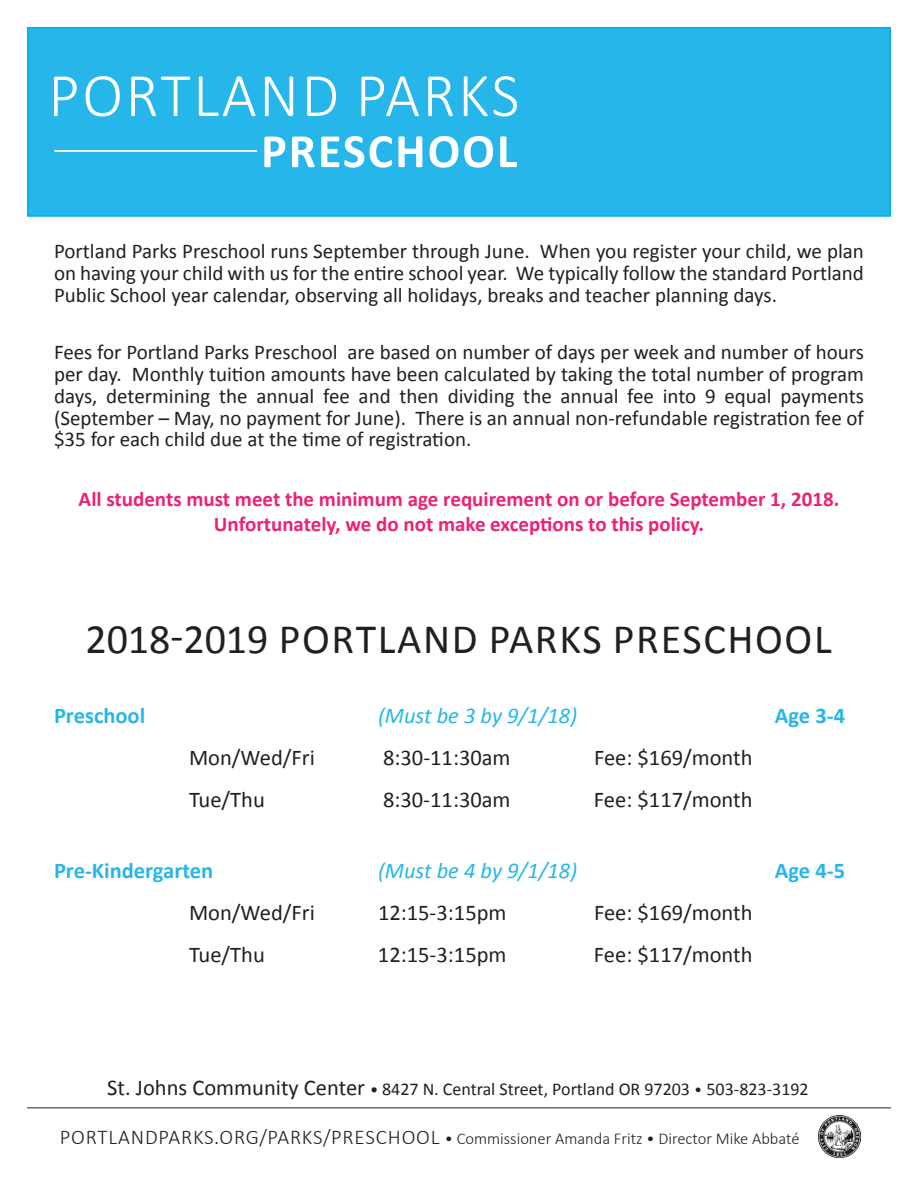
<style>
.page{position:relative;width:918px;height:1188px;background:#fff}
.page>*{position:absolute;margin:0;border:0;box-sizing:border-box;transform-origin:0 0}
.Interior_body_addtlp{font:42px "Calibri";letter-spacing:.04em;color:#231f20}
.Interior_body_addtlp-2{font:22.5px "Calibri";color:#231f20}
.Interior_body_addtlp-3{font:700 22.5px "Calibri";color:#26b6ea}
.Interior_body_addtlp-4{font:italic 22.5px "Calibri";color:#26b6ea}
.Interior_body_addtlp-5{font:21px/21.8px "Calibri";color:#231f20;text-align:justify}
.Interior_body_addtlp-6{font:700 21px "Calibri";color:#ee2174}
.t1{font:18px "Calibri";color:#231f20}
.t2{font:300 16.5px "Calibri";color:#231f20}
.s1{font-size:22.5px}
.s2{font-size:16.5px}
.s3{font-weight:300;font-size:16.5px}
.s4{font-size:21px}
</style>
<div class="page">
<div style="left:27px;top:27px;width:864px;height:190px;background:#26b6ea;border:2px solid #00aeef"></div>
<svg style="left:54px;top:76px;width:463px;height:40px"></svg>
<svg style="left:264px;top:136px;width:253px;height:32px"></svg>
<hr style="left:55px;top:150px;width:201px;height:2px;background:#fff">
<hr style="left:27px;top:1107px;width:864px;height:1px;background:#231f20">
<img style="left:818px;top:1116px;width:42px;height:42px">
<p class="Interior_body_addtlp-5" style="left:54px;top:240px;width:811px">Portland Parks Preschool runs September through June. When you register your child, we plan on having your child with us for the entire school year. We typically follow the standard Portland Public School year calendar, observing all holidays, breaks and teacher planning days.</p>
<p class="Interior_body_addtlp-5" style="left:54px;top:342px;width:811px">Fees for Portland Parks Preschool are based on number of days per week and number of hours per day. Monthly tuition amounts have been calculated by taking the total number of program days, determining the annual fee and then dividing the annual fee into 9 equal payments (September – May, no payment for June). There is an annual non-refundable registration fee of $35 for each child due at the time of registration.</p>
<p class="Interior_body_addtlp-6" style="left:79px;top:485px;width:762px">All students must meet the minimum age requirement on or before September 1, 2018.</p>
<p class="Interior_body_addtlp-6" style="left:214px;top:511px;width:492px">Unfortunately, we do not make exceptions to this policy.</p>
<p class="Interior_body_addtlp" style="left:85px;top:612px;width:748px">2018-2019 PORTLAND PARKS PRESCHOOL</p>
<p class="Interior_body_addtlp-3" style="left:54px;top:701px;width:93px">Preschool</p>
<p class="Interior_body_addtlp-4" style="left:378px;top:700px;width:201px">(Must be 3 by 9/1/18)</p>
<p class="Interior_body_addtlp-3" style="left:775px;top:701px;width:72px">Age 3-4</p>
<p class="Interior_body_addtlp-2" style="left:189px;top:743px;width:127px">Mon/Wed/Fri</p>
<p class="Interior_body_addtlp-2" style="left:383px;top:743px;width:129px">8:30-11:30am</p>
<p class="Interior_body_addtlp-2" style="left:594px;top:743px;width:160px">Fee: $169/month</p>
<p class="Interior_body_addtlp-2" style="left:189px;top:785px;width:77px">Tue/Thu</p>
<p class="Interior_body_addtlp-2" style="left:383px;top:785px;width:129px">8:30-11:30am</p>
<p class="Interior_body_addtlp-2" style="left:594px;top:785px;width:160px">Fee: $117/month</p>
<p class="Interior_body_addtlp-3" style="left:54px;top:856px;width:161px">Pre-Kindergarten</p>
<p class="Interior_body_addtlp-4" style="left:378px;top:855px;width:201px">(Must be 4 by 9/1/18)</p>
<p class="Interior_body_addtlp-3" style="left:775px;top:856px;width:72px">Age 4-5</p>
<p class="Interior_body_addtlp-2" style="left:189px;top:898px;width:127px">Mon/Wed/Fri</p>
<p class="Interior_body_addtlp-2" style="left:378px;top:898px;width:130px">12:15-3:15pm</p>
<p class="Interior_body_addtlp-2" style="left:594px;top:898px;width:160px">Fee: $169/month</p>
<p class="Interior_body_addtlp-2" style="left:189px;top:940px;width:77px">Tue/Thu</p>
<p class="Interior_body_addtlp-2" style="left:378px;top:940px;width:130px">12:15-3:15pm</p>
<p class="Interior_body_addtlp-2" style="left:594px;top:940px;width:160px">Fee: $117/month</p>
<p class="t1" style="left:107px;top:1078px;width:703px"><span class="s1">St. Johns Community Center</span> <span class="s2">•</span> 8427 N. Central Street, Portland OR 97203 <span class="s3">•</span> 503-823-3192</p>
<p class="t2" style="left:60px;top:1128px;width:741px"><span class="s4">PORTLANDPARKS.ORG/PARKS/PRESCHOOL</span> • Commissioner Amanda Fritz • Director Mike Abbaté</p>
</div>
